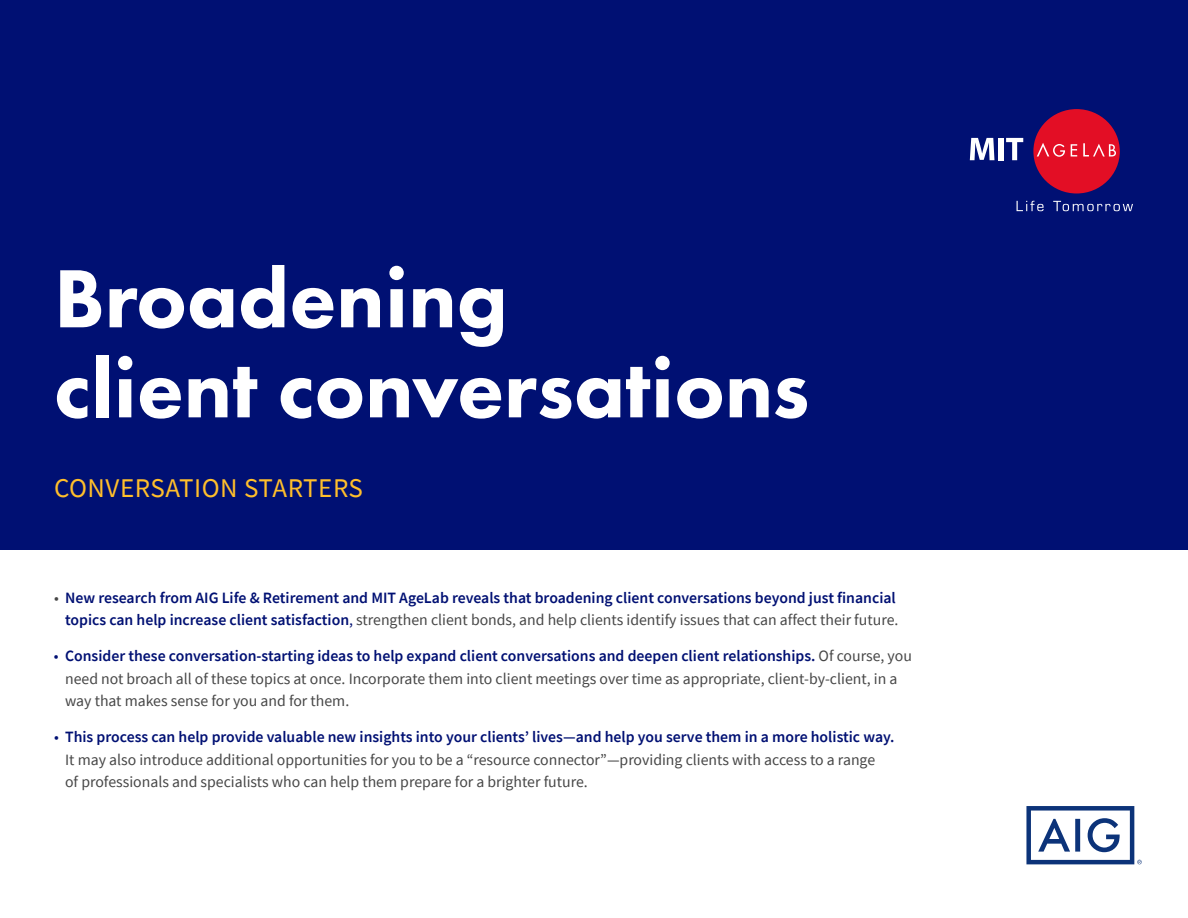
<style>
.page{position:relative;width:1188px;height:918px;background:#fff}
.page>*{position:absolute;margin:0;border:0;box-sizing:border-box;transform-origin:0 0}
.t1{font:800 85.5px/90px "Futura PT";color:#fff}
.t2{font:27px "Source Sans Pro";letter-spacing:.02em;color:#ffbf2b}
.t3{font:15.75px/22.5px "Source Sans Pro";color:#464646}
.t4{font:600 15.75px/22.5px "Source Sans Pro";color:#001073;text-align:right}
.s1{font-weight:400;color:#464646}
.s2{font-weight:400}
.s3{color:#001073}
.s4{font-weight:600;color:#001073}
</style>
<div class="page">
<div style="left:0;top:0;width:1188px;height:550px;background:#001073"></div>
<svg style="left:1026px;top:806px;width:116px;height:58px"></svg>
<svg style="left:1033px;top:109px;width:87px;height:84px"></svg>
<svg style="left:1017px;top:201px;width:27px;height:10px"></svg>
<svg style="left:1053px;top:201px;width:80px;height:10px"></svg>
<svg style="left:970px;top:138px;width:24px;height:22px"></svg>
<div style="left:998px;top:138px;width:5px;height:22px;background:#fff"></div>
<svg style="left:1006px;top:138px;width:17px;height:22px"></svg>
<p class="t1" style="left:54px;top:252px;width:757px">Broadening<br>client conversations</p>
<p class="t2" style="left:54px;top:470px;width:310px">CONVERSATION STARTERS</p>
<p class="t4" style="left:54px;top:586px;width:846px"><span class="s1">•</span> New research from AIG Life &amp; Retirement and MIT AgeLab reveals that broadening client conversations beyond just financial topics can help increase client satisfaction<span class="s2">,</span> <span class="s1">strengthen client bonds, and help clients identify issues that can affect their future.</span></p>
<p class="t3" style="left:65px;top:645px;width:848px;text-indent:-11px"><span class="s3">•</span> <span class="s4">Consider these conversation-starting ideas to help expand client conversations and deepen client relationships.</span> Of course, you need not broach all of these topics at once. Incorporate them into client meetings over time as appropriate, client-by-client, in a way that makes sense for you and for them.</p>
<p class="t3" style="left:65px;top:726px;width:831px;text-indent:-11px"><span class="s3">•</span> <span class="s4">This process can help provide valuable new insights into your clients’ lives—and help you serve them in a more holistic way.<br></span>It may also introduce additional opportunities for you to be a “resource connector”—providing clients with access to a range<br>of professionals and specialists who can help them prepare for a brighter future.</p>
</div>
